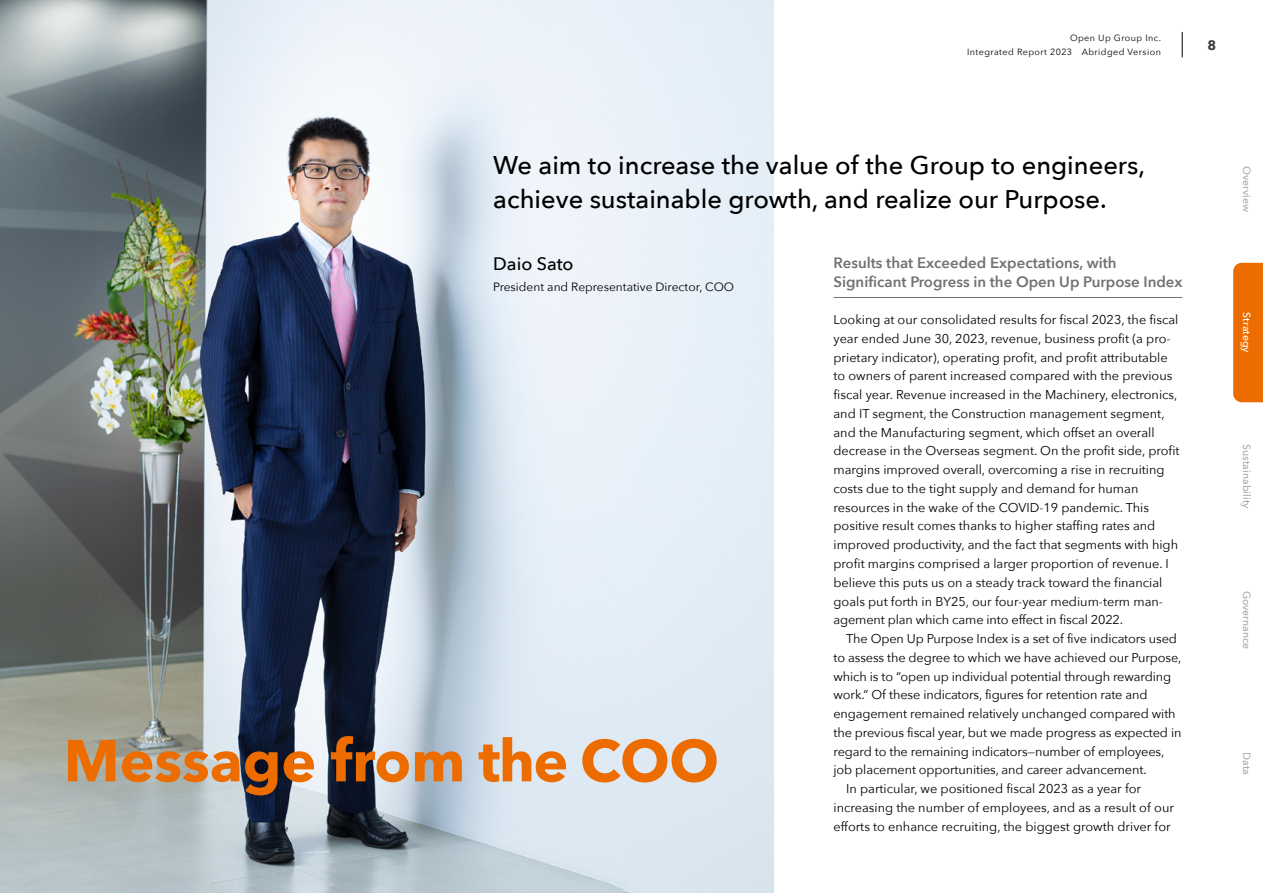
<style>
.page{position:relative;width:1263px;height:893px;background:#fff}
.page>*{position:absolute;margin:0;border:0;box-sizing:border-box;transform-origin:0 0}
.t1{font:700 58.5px "Avenir Next";color:#ed6c00}
.t2{font:500 25.5px/34.5px "Avenir Next";color:#000}
.t3{font:500 18px "Avenir Next";color:#000}
.t4{font:600 15px/18.8px "Avenir Next";color:#727171}
.t5{font:700 13.5px "Avenir Next";color:#3e3a39}
.t6{font:12.75px/18.8px "Avenir Next";color:#000}
.t7{font:12px "Avenir Next";color:#000}
.t8{font:500 10.5px "Avenir Next";color:#aaabab}
.t9{font:500 10.5px "Avenir Next";color:#fff}
.t10{font:9px/13.5px "Avenir Next";letter-spacing:.05em;color:#000;text-align:right}
</style>
<div class="page">
<div style="left:1233px;top:263px;width:30px;height:139px;background:#ed6c00"></div>
<img style="left:0;top:0;width:774px;height:893px">
<hr style="left:833px;top:297px;width:349px;height:1px;background:#727171">
<svg style="left:1182px;top:32px;width:1px;height:25px"></svg>
<p class="t10" style="left:967px;top:31px;width:196px">Open Up Group Inc.<br>Integrated Report 2023 Abridged Version</p>
<p class="t5" style="left:1207px;top:33px;width:10px">8</p>
<h2 class="t2" style="left:493px;top:147px;width:653px">We aim to increase the value of the Group to engineers, achieve sustainable growth, and realize our Purpose.</h2>
<h3 class="t3" style="left:493px;top:249px;width:82px">Daio Sato</h3>
<p class="t7" style="left:493px;top:276px;width:242px">President and Representative Director, COO</p>
<h1 class="t1" style="left:64px;top:710px;width:657px">Message from the COO</h1>
<p class="t4" style="left:833px;top:253px;width:350px">Results that Exceeded Expectations, with<br>Significant Progress in the Open Up Purpose Index</p>
<p class="t6" style="left:833px;top:310px;width:348px">Looking at our consolidated results for fiscal 2023, the fiscal year ended June 30, 2023, revenue, business profit (a pro&shy;prietary indicator), operating profit, and profit attributable to owners of parent increased compared with the previous fiscal year. Revenue increased in the Machinery, electronics, and IT segment, the Construction management segment, and the Manufacturing segment, which offset an overall decrease in the Overseas segment. On the profit side, profit margins improved overall, overcoming a rise in recruiting costs due to the tight supply and demand for human resources in the wake of the COVID-19 pandemic. This positive result comes thanks to higher staffing rates and improved productivity, and the fact that segments with high profit margins comprised a larger proportion of revenue. I believe this puts us on a steady track toward the financial goals put forth in BY25, our four-year medium-term man&shy;agement plan which came into effect in fiscal 2022.</p>
<p class="t6" style="left:846px;top:629px;width:332px">The Open Up Purpose Index is a set of five indicators used</p>
<p class="t6" style="left:833px;top:647px;width:350px">to assess the degree to which we have achieved our Purpose,</p>
<p class="t6" style="left:833px;top:666px;width:339px">which is to “open up individual potential through rewarding</p>
<p class="t6" style="left:833px;top:685px;width:316px">work.” Of these indicators, figures for retention rate and</p>
<p class="t6" style="left:833px;top:704px;width:344px">engagement remained relatively unchanged compared with</p>
<p class="t6" style="left:833px;top:722px;width:349px">the previous fiscal year, but we made progress as expected in</p>
<p class="t6" style="left:833px;top:741px;width:332px">regard to the remaining indicators—number of employees,</p>
<p class="t6" style="left:833px;top:760px;width:315px">job placement opportunities, and career advancement.</p>
<p class="t6" style="left:846px;top:779px;width:296px">In particular, we positioned fiscal 2023 as a year for</p>
<p class="t6" style="left:833px;top:797px;width:342px">increasing the number of employees, and as a result of our</p>
<p class="t6" style="left:833px;top:816px;width:339px">efforts to enhance recruiting, the biggest growth driver for</p>
<p class="t8" style="left:1255px;top:166px;width:48px;rotate:90deg">Overview</p>
<p class="t9" style="left:1255px;top:312px;width:42px;rotate:90deg">Strategy</p>
<p class="t8" style="left:1255px;top:444px;width:66px;rotate:90deg">Sustainability</p>
<p class="t8" style="left:1255px;top:591px;width:60px;rotate:90deg">Governance</p>
<p class="t8" style="left:1255px;top:752px;width:24px;rotate:90deg">Data</p>
</div>
